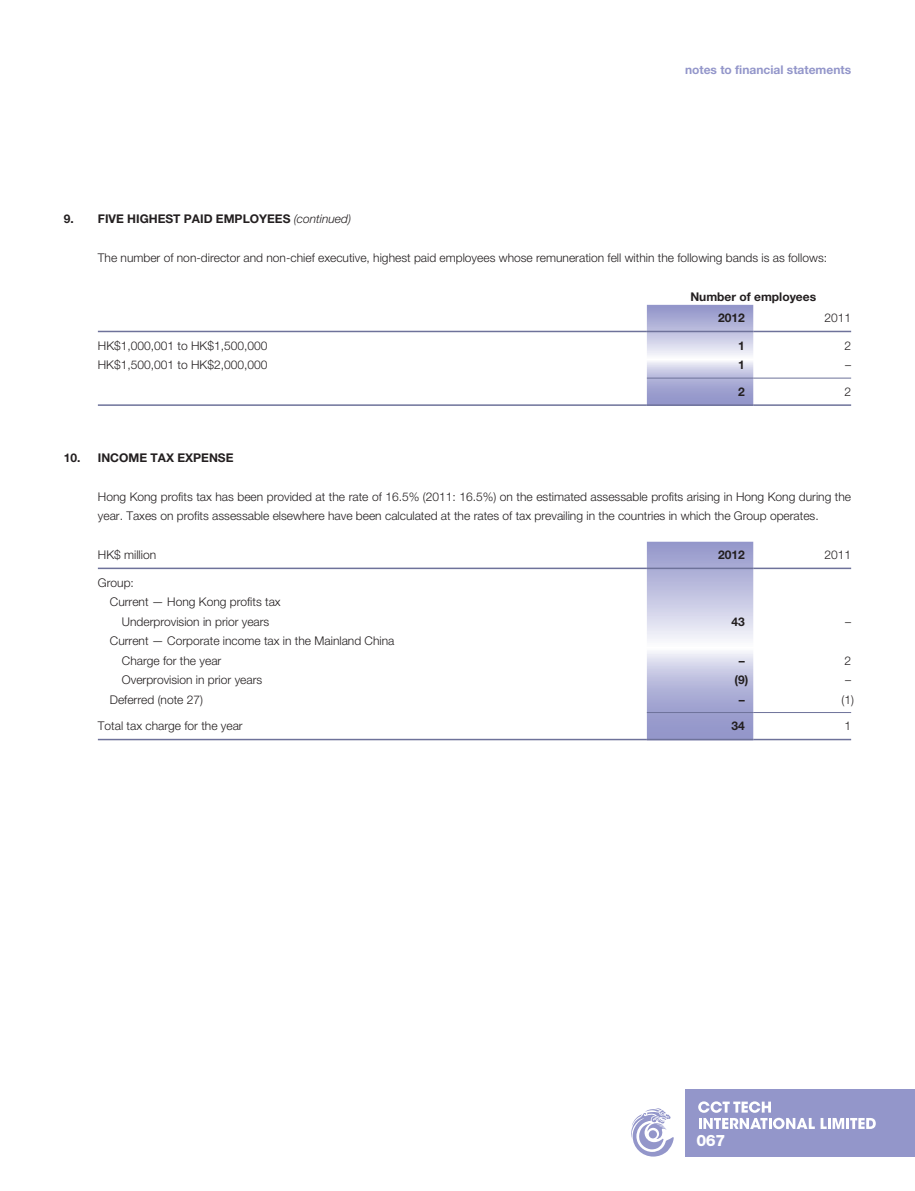
<style>
.page{position:relative;width:915px;height:1191px;background:#fff}
.page>*{position:absolute;margin:0;border:0;box-sizing:border-box;transform-origin:0 0}
.t1{font:800 15.75px "Helvetica Neue LT Std";color:#fff}
.t2{font:300 12px/19.5px "Helvetica Neue LT Std";color:#231f20}
.t3{font:700 12px/21.6px "Helvetica Neue LT Std";color:#231f20}
.t4{font:700 12px "Helvetica Neue LT Std";color:#9396ca}
.s1{font-weight:300;font-style:italic}
</style>
<div class="page">
<div style="left:684px;top:1089px;width:230px;height:67px;background:#9396ca"></div>
<svg style="left:698px;top:1101px;width:116px;height:28px"></svg>
<svg style="left:820px;top:1118px;width:55px;height:11px"></svg>
<svg style="left:631px;top:1108px;width:42px;height:48px"></svg>
<svg style="left:646px;top:305px;width:107px;height:99px;background:#bcbede"></svg>
<hr style="left:98px;top:331px;width:548px;height:1px;background:#6e729a">
<hr style="left:646px;top:331px;width:107px;height:1px;background:#6e729a">
<hr style="left:753px;top:331px;width:97px;height:1px;background:#6e729a">
<hr style="left:646px;top:378px;width:107px;height:1px;background:#6e729a">
<hr style="left:753px;top:378px;width:97px;height:1px;background:#6e729a">
<hr style="left:98px;top:404px;width:548px;height:2px;background:#6e729a">
<hr style="left:646px;top:404px;width:107px;height:2px;background:#6e729a">
<hr style="left:753px;top:404px;width:97px;height:2px;background:#6e729a">
<svg style="left:646px;top:542px;width:107px;height:197px;background:#bec0df"></svg>
<hr style="left:98px;top:567px;width:548px;height:2px;background:#6e729a">
<hr style="left:646px;top:567px;width:107px;height:2px;background:#6e729a">
<hr style="left:753px;top:567px;width:97px;height:2px;background:#6e729a">
<hr style="left:646px;top:712px;width:107px;height:1px;background:#6e729a">
<hr style="left:753px;top:712px;width:97px;height:1px;background:#6e729a">
<hr style="left:98px;top:739px;width:548px;height:1px;background:#6e729a">
<hr style="left:646px;top:739px;width:107px;height:1px;background:#6e729a">
<hr style="left:753px;top:739px;width:97px;height:1px;background:#6e729a">
<p class="t4" style="left:684px;top:62px;width:167px">notes to financial statements</p>
<p class="t3" style="left:64px;top:207px;width:289px">9. FIVE HIGHEST PAID EMPLOYEES <span class="s1">(continued)</span></p>
<p class="t2" style="left:98px;top:247px;width:730px">The number of non-director and non-chief executive, highest paid employees whose remuneration fell within the following bands is as follows:</p>
<p class="t3" style="left:717px;top:285px;width:100px;text-indent:-28px">Number of employees<br>2012</p>
<p class="t2" style="left:824px;top:308px;width:28px">2011</p>
<p class="t2" style="left:98px;top:335px;width:171px">HK$1,000,001 to HK$1,500,000</p>
<p class="t3" style="left:737px;top:334px;width:8px">1</p>
<p class="t2" style="left:844px;top:335px;width:8px">2</p>
<p class="t2" style="left:98px;top:355px;width:171px">HK$1,500,001 to HK$2,000,000</p>
<p class="t3" style="left:737px;top:354px;width:8px">1</p>
<p class="t2" style="left:844px;top:355px;width:7px">–</p>
<p class="t3" style="left:737px;top:380px;width:8px">2</p>
<p class="t2" style="left:844px;top:382px;width:8px">2</p>
<p class="t3" style="left:64px;top:446px;width:171px">10. INCOME TAX EXPENSE</p>
<p class="t2" style="left:98px;top:486px;width:754px">Hong Kong profits tax has been provided at the rate of 16.5% (2011: 16.5%) on the estimated assessable profits arising in Hong Kong during the year. Taxes on profits assessable elsewhere have been calculated at the rates of tax prevailing in the countries in which the Group operates.</p>
<p class="t2" style="left:98px;top:545px;width:60px">HK$ million</p>
<p class="t3" style="left:717px;top:544px;width:28px">2012</p>
<p class="t2" style="left:824px;top:545px;width:28px">2011</p>
<p class="t2" style="left:98px;top:572px;width:38px">Group:</p>
<p class="t2" style="left:110px;top:592px;width:172px">Current — Hong Kong profits tax</p>
<p class="t2" style="left:122px;top:611px;width:149px">Underprovision in prior years</p>
<p class="t3" style="left:731px;top:610px;width:15px">43</p>
<p class="t2" style="left:844px;top:611px;width:7px">–</p>
<p class="t2" style="left:122px;top:631px;width:274px;text-indent:-12px">Current — Corporate income tax in the Mainland China<br>Charge for the year</p>
<p class="t3" style="left:738px;top:649px;width:7px">–</p>
<p class="t2" style="left:844px;top:650px;width:8px">2</p>
<p class="t2" style="left:122px;top:670px;width:142px">Overprovision in prior years</p>
<p class="t3" style="left:734px;top:669px;width:15px">(9)</p>
<p class="t2" style="left:844px;top:670px;width:7px">–</p>
<p class="t2" style="left:110px;top:689px;width:95px">Deferred (note 27)</p>
<p class="t3" style="left:738px;top:688px;width:7px">–</p>
<p class="t2" style="left:841px;top:689px;width:14px">(1)</p>
<p class="t2" style="left:98px;top:716px;width:146px">Total tax charge for the year</p>
<p class="t3" style="left:731px;top:715px;width:15px">34</p>
<p class="t2" style="left:844px;top:716px;width:8px">1</p>
<h1 class="t1" style="left:696px;top:1130px;width:31px">067</h1>
</div>
